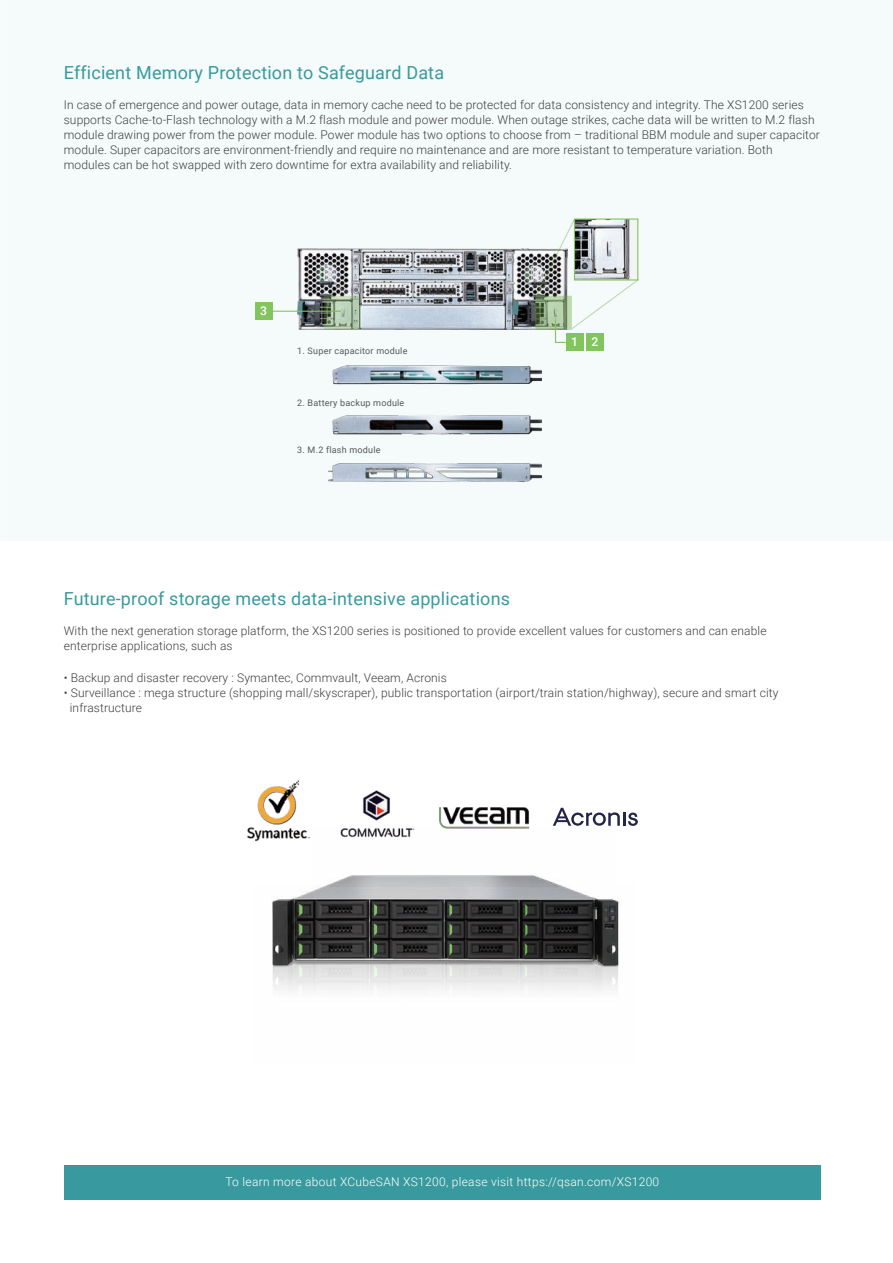
<style>
.page{position:relative;width:893px;height:1263px;background:#fff}
.page>*{position:absolute;margin:0;border:0;box-sizing:border-box;transform-origin:0 0}
.t1{font:18px "Roboto";letter-spacing:.01em;color:#389a9e}
.t2{font:500 12.15px "Roboto";color:#fff}
.t3{font:300 12px/15px "Roboto";letter-spacing:.01em;color:#3e3e3f}
.t4{font:300 12px "Roboto";letter-spacing:.025em;color:#fff}
.t5{font:9px "Roboto";letter-spacing:.025em;color:#57585a}
</style>
<div class="page">
<div style="left:0;top:0;width:893px;height:540px;background:#f5fafa"></div>
<div style="left:64px;top:1165px;width:757px;height:34px;background:#389a9e"></div>
<img style="left:297px;top:249px;width:238px;height:80px">
<img style="left:328px;top:463px;width:213px;height:20px">
<img style="left:332px;top:415px;width:209px;height:20px">
<img style="left:332px;top:365px;width:210px;height:20px">
<div style="left:255px;top:303px;width:17px;height:17px;background:#82c55f"></div>
<hr style="left:272px;top:311px;width:69px;height:1px;background:#82c55f">
<svg style="left:324px;top:296px;width:37px;height:34px"></svg>
<div style="left:566px;top:334px;width:17px;height:17px;background:#82c55f"></div>
<svg style="left:535px;top:219px;width:103px;height:125px"></svg>
<div style="left:586px;top:334px;width:17px;height:17px;background:#82c55f"></div>
<hr style="left:892px;top:0;width:1px;height:1263px;background:#fff">
<hr style="left:0;top:583px;width:1px;height:680px;background:#bfbfbf">
<img style="left:255px;top:807px;width:364px;height:184px">
<img style="left:247px;top:780px;width:66px;height:61px">
<img style="left:335px;top:790px;width:83px;height:66px">
<img style="left:436px;top:807px;width:94px;height:23px">
<svg style="left:553px;top:808px;width:85px;height:18px"></svg>
<h1 class="t1" style="left:64px;top:60px;width:382px">Efficient Memory Protection to Safeguard Data</h1>
<p class="t3" style="left:64px;top:97px;width:758px">In case of emergence and power outage, data in memory cache need to be protected for data consistency and integrity. The XS1200 series supports Cache-to-Flash technology with a M.2 flash module and power module. When outage strikes, cache data will be written to M.2 flash module drawing power from the power module. Power module has two options to choose from – traditional BBM module and super capacitor module. Super capacitors are environment-friendly and require no maintenance and are more resistant to temperature variation. Both modules can be hot swapped with zero downtime for extra availability and reliability.</p>
<p class="t2" style="left:260px;top:302px;width:8px">3</p>
<p class="t5" style="left:297px;top:345px;width:112px">1. Super capacitor module</p>
<p class="t5" style="left:297px;top:396px;width:109px">2. Battery backup module</p>
<p class="t5" style="left:297px;top:444px;width:85px">3. M.2 flash module</p>
<p class="t2" style="left:571px;top:333px;width:29px">1 2</p>
<h1 class="t1" style="left:64px;top:586px;width:448px">Future-proof storage meets data-intensive applications</h1>
<p class="t3" style="left:64px;top:623px;width:704px">With the next generation storage platform, the XS1200 series is positioned to provide excellent values for customers and can enable enterprise applications, such as</p>
<p class="t3" style="left:64px;top:669px;width:385px">• Backup and disaster recovery : Symantec, Commvault, Veeam, Acronis</p>
<p class="t3" style="left:70px;top:684px;width:710px;text-indent:-6px">• Surveillance : mega structure (shopping mall/skyscraper), public transportation (airport/train station/highway), secure and smart city infrastructure</p>
<p class="t4" style="left:225px;top:1173px;width:435px">To learn more about XCubeSAN XS1200, please visit https://qsan.com/XS1200</p>
</div>
